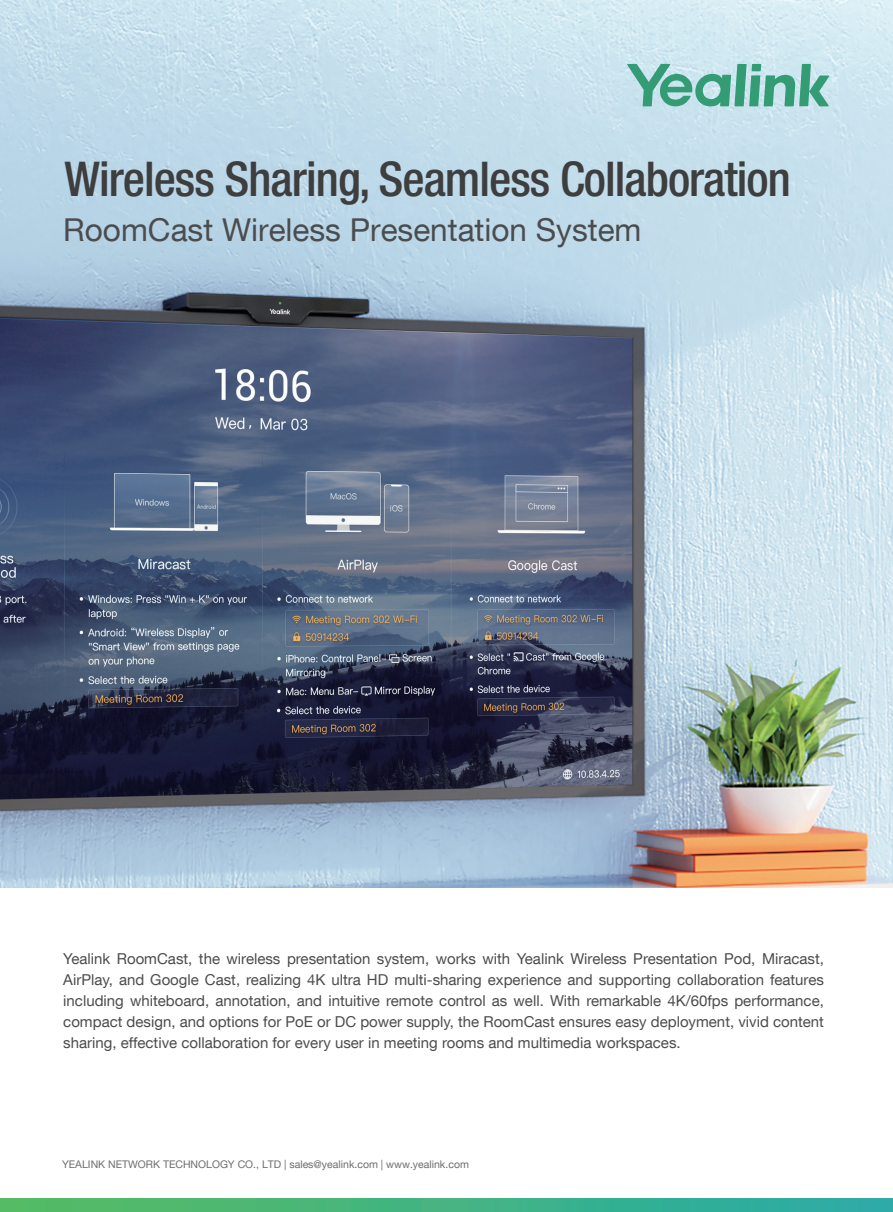
<style>
.page{position:relative;width:893px;height:1212px;background:#fff}
.page>*{position:absolute;margin:0;border:0;box-sizing:border-box;transform-origin:0 0}
.t1{font:500 condensed 48px "Helvetica Neue LT Pro";letter-spacing:-.02em;color:#3e3e3f}
.t2{font:31.5px "Helvetica Neue LT Com";color:#4b4c4d}
.t3{font:15px/21px "Helvetica Neue LT Com";color:#4b4c4d;text-align:justify}
.t4{font:10.5px "Helvetica Neue LT";color:#6c6d70}
</style>
<div class="page">
<img style="left:0;top:0;width:893px;height:888px">
<svg style="left:0;top:1199px;width:893px;height:13px;background:#40b384"></svg>
<svg style="left:627px;top:64px;width:202px;height:42px;background:#83c2b5"></svg>
<h1 class="t1" style="left:65px;top:150px;width:728px">Wireless Sharing, Seamless Collaboration</h1>
<h2 class="t2" style="left:63px;top:211px;width:580px">RoomCast Wireless Presentation System</h2>
<p class="t3" style="left:63px;top:948px;width:762px">Yealink RoomCast, the wireless presentation system, works with Yealink Wireless Presentation Pod, Miracast, AirPlay, and Google Cast, realizing 4K ultra HD multi-sharing experience and supporting collaboration features including whiteboard, annotation, and intuitive remote control as well. With remarkable 4K/60fps performance, compact design, and options for PoE or DC power supply, the RoomCast ensures easy deployment, vivid content sharing, effective collaboration for every user in meeting rooms and multimedia workspaces.</p>
<p class="t4" style="left:62px;top:1158px;width:408px">YEALINK NETWORK TECHNOLOGY CO., LTD | sales@yealink.com | www.yealink.com</p>
</div>
